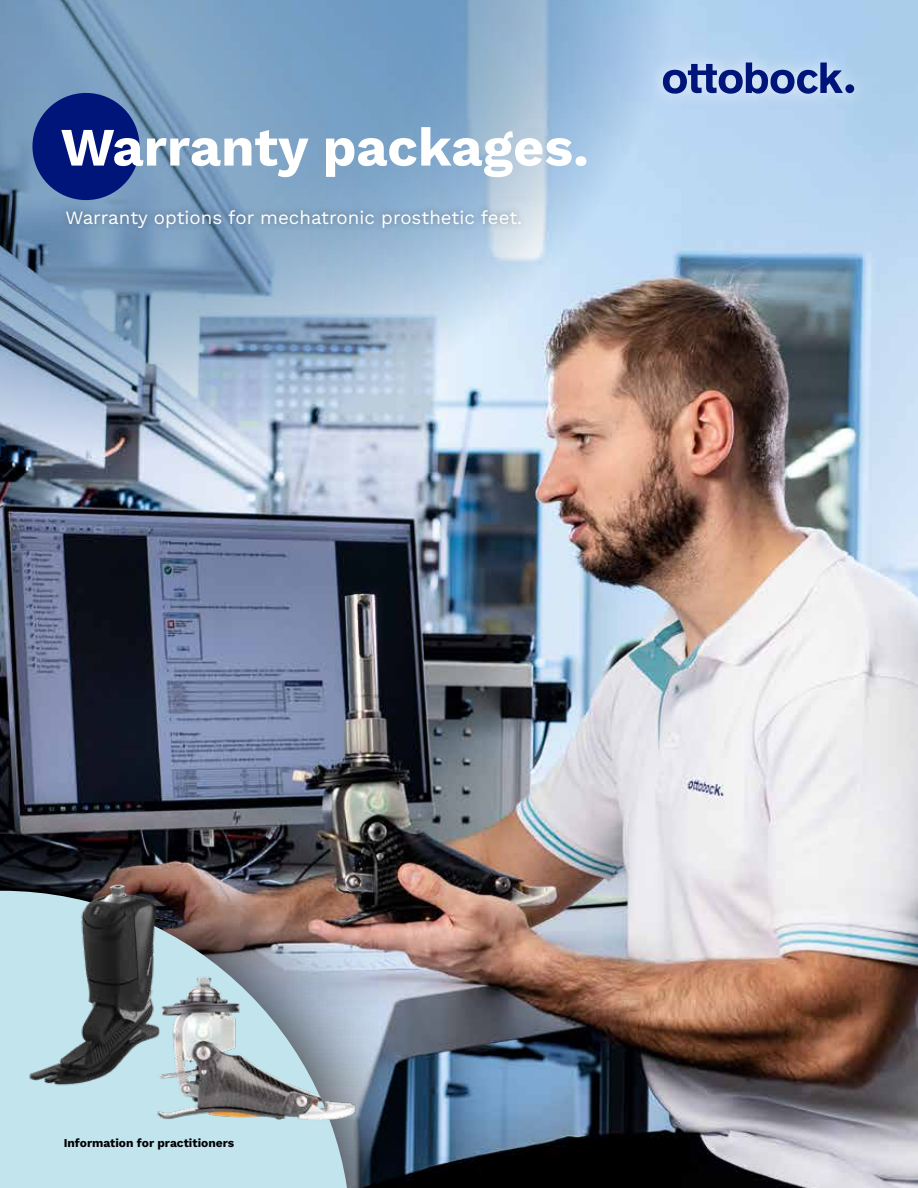
<style>
.page{position:relative;width:918px;height:1188px;background:#fff}
.page>*{position:absolute;margin:0;border:0;box-sizing:border-box;transform-origin:0 0}
.t1{font:54px "Work Sans";color:#fff}
.t2{font:18.75px "Work Sans";color:#fff}
.t3{font:12px "Work Sans";color:#000}
</style>
<div class="page">
<img style="left:0;top:0;width:918px;height:1188px">
<svg style="left:0;top:0;width:677px;height:455px"></svg>
<img style="left:0;top:779px;width:463px;height:409px">
<svg style="left:0;top:891px;width:351px;height:297px;fill:#c2e4ed"></svg>
<img style="left:139px;top:951px;width:231px;height:208px">
<img style="left:0;top:875px;width:208px;height:231px">
<div style="left:32px;top:93px;width:108px;height:107px;background:#00157a;border-radius:50%"></div>
<div style="left:59px;top:202px;width:469px;height:34px;background:#000;opacity:.34"></div>
<div style="left:648px;top:48px;width:220px;height:60px;background:#fff;opacity:.75"></div>
<div style="left:845px;top:84px;width:9px;height:9px;background:#00157a;border-radius:50%"></div>
<svg style="left:663px;top:62px;width:180px;height:32px"></svg>
<h1 class="t1" style="left:61px;top:106px;width:530px">Warranty packages.</h1>
<p class="t2" style="left:65px;top:203px;width:458px">Warranty options for mechatronic prosthetic feet.</p>
<p class="t3" style="left:64px;top:1134px;width:172px">Information for practitioners</p>
</div>
